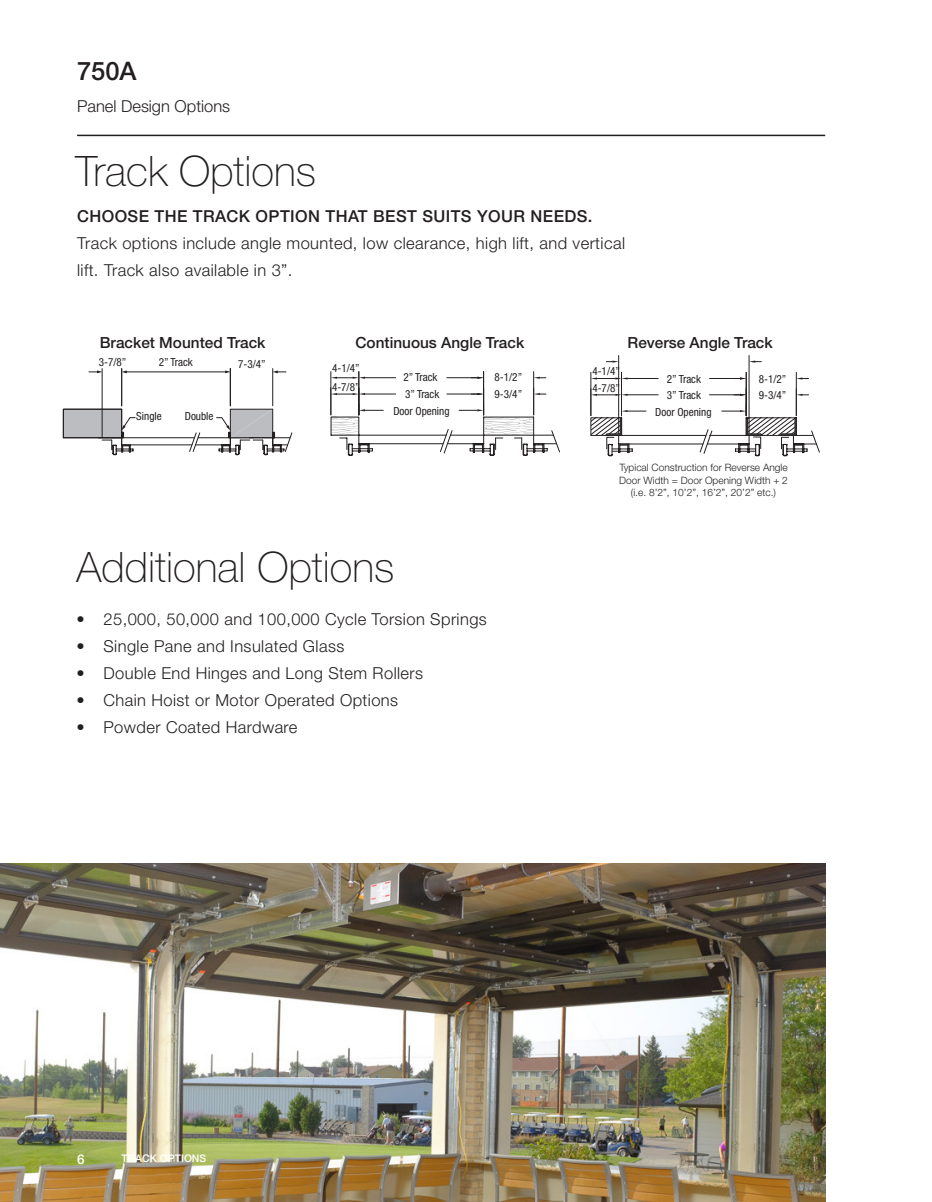
<style>
.page{position:relative;width:932px;height:1202px;background:#fff}
.page>*{position:absolute;margin:0;border:0;box-sizing:border-box;transform-origin:0 0}
.t1{font:100 42px "Hoermann Helvetica Neue";color:#231f20}
.t2{font:500 25.5px "Hoermann Helvetica Neue";color:#231f20}
.t3{font:300 16.5px/27px "Hoermann Helvetica Neue";letter-spacing:.025em;color:#231f20}
.t4{font:500 16.5px "Hoermann Helvetica Neue";letter-spacing:.025em;color:#231f20}
.t5{font:300 16.5px "Hoermann Helvetica Neue";color:#231f20}
.t6{font:500 15.3px "Hoermann Helvetica Neue";color:#231f20}
.t7{font:500 13.5px "Hoermann Helvetica Neue";color:#fff}
.t8{font:condensed 11.1px "Hoermann Helvetica Neue";color:#231f20}
.t9{font:500 10.5px "Hoermann Helvetica Neue";color:#fff}
.t10{font:300 10.2px "Hoermann Helvetica Neue";color:#231f20}
</style>
<div class="page">
<hr style="left:77px;top:135px;width:748px;height:1px;background:#231f20">
<hr style="left:365px;top:377px;width:30px;height:1px;background:#231f20">
<hr style="left:447px;top:377px;width:30px;height:1px;background:#231f20">
<hr style="left:330px;top:371px;width:1px;height:44px;background:#231f20">
<hr style="left:358px;top:371px;width:1px;height:44px;background:#231f20">
<svg style="left:331px;top:377px;width:34px;height:2px"></svg>
<svg style="left:330px;top:388px;width:229px;height:68px"></svg>
<hr style="left:533px;top:371px;width:1px;height:44px;background:#231f20">
<hr style="left:483px;top:371px;width:1px;height:44px;background:#231f20">
<svg style="left:471px;top:377px;width:12px;height:2px"></svg>
<svg style="left:533px;top:377px;width:13px;height:2px"></svg>
<hr style="left:618px;top:355px;width:1px;height:79px;background:#231f20">
<hr style="left:748px;top:355px;width:1px;height:79px;background:#231f20">
<svg style="left:749px;top:360px;width:12px;height:3px"></svg>
<svg style="left:606px;top:360px;width:12px;height:3px"></svg>
<hr style="left:627px;top:378px;width:31px;height:1px;background:#231f20">
<hr style="left:709px;top:378px;width:31px;height:1px;background:#231f20">
<hr style="left:590px;top:372px;width:1px;height:44px;background:#231f20">
<hr style="left:621px;top:372px;width:1px;height:44px;background:#231f20">
<svg style="left:591px;top:377px;width:36px;height:2px"></svg>
<hr style="left:796px;top:372px;width:1px;height:44px;background:#231f20">
<hr style="left:746px;top:372px;width:1px;height:44px;background:#231f20">
<svg style="left:796px;top:377px;width:12px;height:2px"></svg>
<svg style="left:590px;top:388px;width:229px;height:68px"></svg>
<svg style="left:63px;top:408px;width:229px;height:47px"></svg>
<hr style="left:102px;top:368px;width:1px;height:69px;background:#231f20">
<svg style="left:89px;top:370px;width:13px;height:3px"></svg>
<hr style="left:121px;top:368px;width:1px;height:38px;background:#231f20">
<hr style="left:230px;top:368px;width:1px;height:38px;background:#231f20">
<hr style="left:272px;top:368px;width:1px;height:38px;background:#231f20">
<hr style="left:126px;top:371px;width:100px;height:1px;background:#231f20">
<svg style="left:122px;top:370px;width:5px;height:3px"></svg>
<svg style="left:225px;top:370px;width:5px;height:3px"></svg>
<svg style="left:272px;top:370px;width:14px;height:3px"></svg>
<img style="left:0;top:863px;width:825px;height:339px">
<p class="t2" style="left:77px;top:54px;width:61px">750A</p>
<p class="t5" style="left:77px;top:94px;width:155px">Panel Design Options</p>
<p class="t1" style="left:76px;top:141px;width:242px">Track Options</p>
<p class="t4" style="left:77px;top:204px;width:517px">CHOOSE THE TRACK OPTION THAT BEST SUITS YOUR NEEDS.</p>
<p class="t3" style="left:77px;top:228px;width:549px">Track options include angle mounted, low clearance, high lift, and vertical lift. Track also available in 3”.</p>
<p class="t6" style="left:100px;top:332px;width:167px">Bracket Mounted Track</p>
<p class="t6" style="left:355px;top:332px;width:170px">Continuous Angle Track</p>
<p class="t6" style="left:627px;top:332px;width:147px">Reverse Angle Track</p>
<p class="t8" style="left:403px;top:370px;width:36px">2” Track</p>
<p class="t8" style="left:405px;top:386px;width:36px">3” Track</p>
<p class="t8" style="left:393px;top:404px;width:58px">Door Opening</p>
<p class="t8" style="left:99px;top:354px;width:29px">3-7/8”</p>
<p class="t8" style="left:159px;top:354px;width:36px">2” Track</p>
<p class="t8" style="left:238px;top:356px;width:29px">7-3/4”</p>
<p class="t8" style="left:332px;top:360px;width:29px">4-1/4”</p>
<p class="t8" style="left:332px;top:379px;width:29px">4-7/8”</p>
<p class="t8" style="left:592px;top:363px;width:29px">4-1/4”</p>
<p class="t8" style="left:592px;top:380px;width:29px">4-7/8”</p>
<p class="t8" style="left:494px;top:370px;width:29px">8-1/2”</p>
<p class="t8" style="left:494px;top:386px;width:29px">9-3/4”</p>
<p class="t8" style="left:758px;top:371px;width:29px">8-1/2”</p>
<p class="t8" style="left:758px;top:387px;width:29px">9-3/4”</p>
<p class="t8" style="left:667px;top:371px;width:36px">2” Track</p>
<p class="t8" style="left:667px;top:387px;width:36px">3” Track</p>
<p class="t8" style="left:655px;top:404px;width:58px">Door Opening</p>
<p class="t8" style="left:136px;top:409px;width:27px">Single</p>
<p class="t8" style="left:185px;top:409px;width:30px">Double</p>
<p class="t1" style="left:77px;top:537px;width:319px">Additional Options</p>
<p class="t3" style="left:76px;top:604px;width:412px">• 25,000, 50,000 and 100,000 Cycle Torsion Springs</p>
<p class="t3" style="left:76px;top:631px;width:269px">• Single Pane and Insulated Glass</p>
<p class="t3" style="left:76px;top:658px;width:348px">• Double End Hinges and Long Stem Rollers</p>
<p class="t3" style="left:76px;top:685px;width:323px">• Chain Hoist or Motor Operated Options</p>
<p class="t3" style="left:76px;top:712px;width:222px">• Powder Coated Hardware</p>
<p class="t10" style="left:619px;top:460px;width:170px">Typical Construction for Reverse Angle</p>
<p class="t10" style="left:619px;top:472px;width:170px">Door Width = Door Opening Width + 2</p>
<p class="t10" style="left:631px;top:485px;width:147px">(i.e. 8’2”, 10’2”, 16’2”, 20’2” etc.)</p>
<p class="t7" style="left:77px;top:1149px;width:9px">6</p>
<p class="t9" style="left:121px;top:1151px;width:86px">TRACK OPTIONS</p>
</div>
